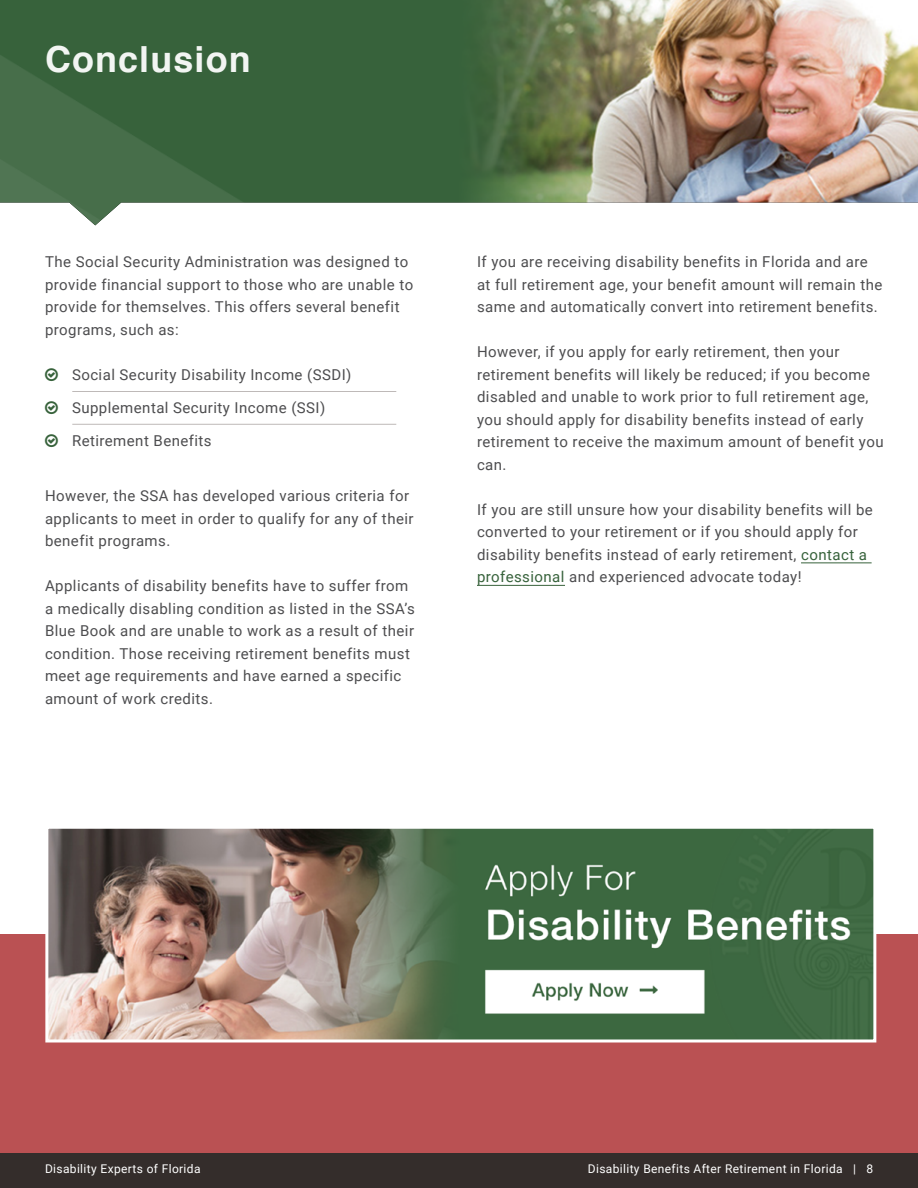
<style>
.page{position:relative;width:918px;height:1188px;background:#fff}
.page>*{position:absolute;margin:0;border:0;box-sizing:border-box;transform-origin:0 0}
.t1{font:700 36px "Helvetica";letter-spacing:.03em;color:#fff}
.t2{font:15px/22.5px "Roboto";letter-spacing:.03em;color:#4d4d4f}
.t3{font:12px "Roboto";letter-spacing:.03em;color:#fff}
.s1{color:#37623b}
</style>
<div class="page">
<img style="left:0;top:0;width:918px;height:225px">
<div style="left:0;top:934px;width:918px;height:254px;background:#ba5153"></div>
<hr style="left:801px;top:562px;width:71px;height:1px;background:#37623b">
<hr style="left:477px;top:585px;width:88px;height:1px;background:#37623b">
<hr style="left:72px;top:391px;width:324px;height:1px;background:#beb9b8">
<hr style="left:72px;top:424px;width:324px;height:1px;background:#beb9b8">
<img style="left:49px;top:830px;width:823px;height:208px">
<div style="left:45px;top:826px;width:831px;height:216px;border:3px solid #fff"></div>
<div style="left:0;top:1154px;width:918px;height:34px;background:#342d2b"></div>
<h1 class="t1" style="left:45px;top:30px;width:207px">Conclusion</h1>
<p class="t2" style="left:45px;top:250px;width:370px">The Social Security Administration was designed to provide financial support to those who are unable to provide for themselves. This offers several benefit programs, such as:</p>
<p class="t2" style="left:72px;top:363px;width:281px">Social Security Disability Income (SSDI)</p>
<p class="t2" style="left:72px;top:396px;width:255px">Supplemental Security Income (SSI)</p>
<p class="t2" style="left:72px;top:429px;width:141px">Retirement Benefits</p>
<p class="t2" style="left:45px;top:484px;width:370px">However, the SSA has developed various criteria for applicants to meet in order to qualify for any of their benefit programs.</p>
<p class="t2" style="left:45px;top:574px;width:371px">Applicants of disability benefits have to suffer from a medically disabling condition as listed in the SSA’s Blue Book and are unable to work as a result of their condition. Those receiving retirement benefits must meet age requirements and have earned a specific amount of work credits.</p>
<p class="t2" style="left:477px;top:250px;width:407px">If you are receiving disability benefits in Florida and are at full retirement age, your benefit amount will remain the same and automatically convert into retirement benefits.</p>
<p class="t2" style="left:477px;top:340px;width:408px">However, if you apply for early retirement, then your retirement benefits will likely be reduced; if you become disabled and unable to work prior to full retirement age, you should apply for disability benefits instead of early retirement to receive the maximum amount of benefit you can.</p>
<p class="t2" style="left:477px;top:498px;width:397px">If you are still unsure how your disability benefits will be converted to your retirement or if you should apply for disability benefits instead of early retirement, <span class="s1">contact a professional</span> and experienced advocate today!</p>
<p class="t3" style="left:45px;top:1160px;width:157px">Disability Experts of Florida</p>
<p class="t3" style="left:588px;top:1160px;width:287px">Disability Benefits After Retirement in Florida | 8</p>
</div>
